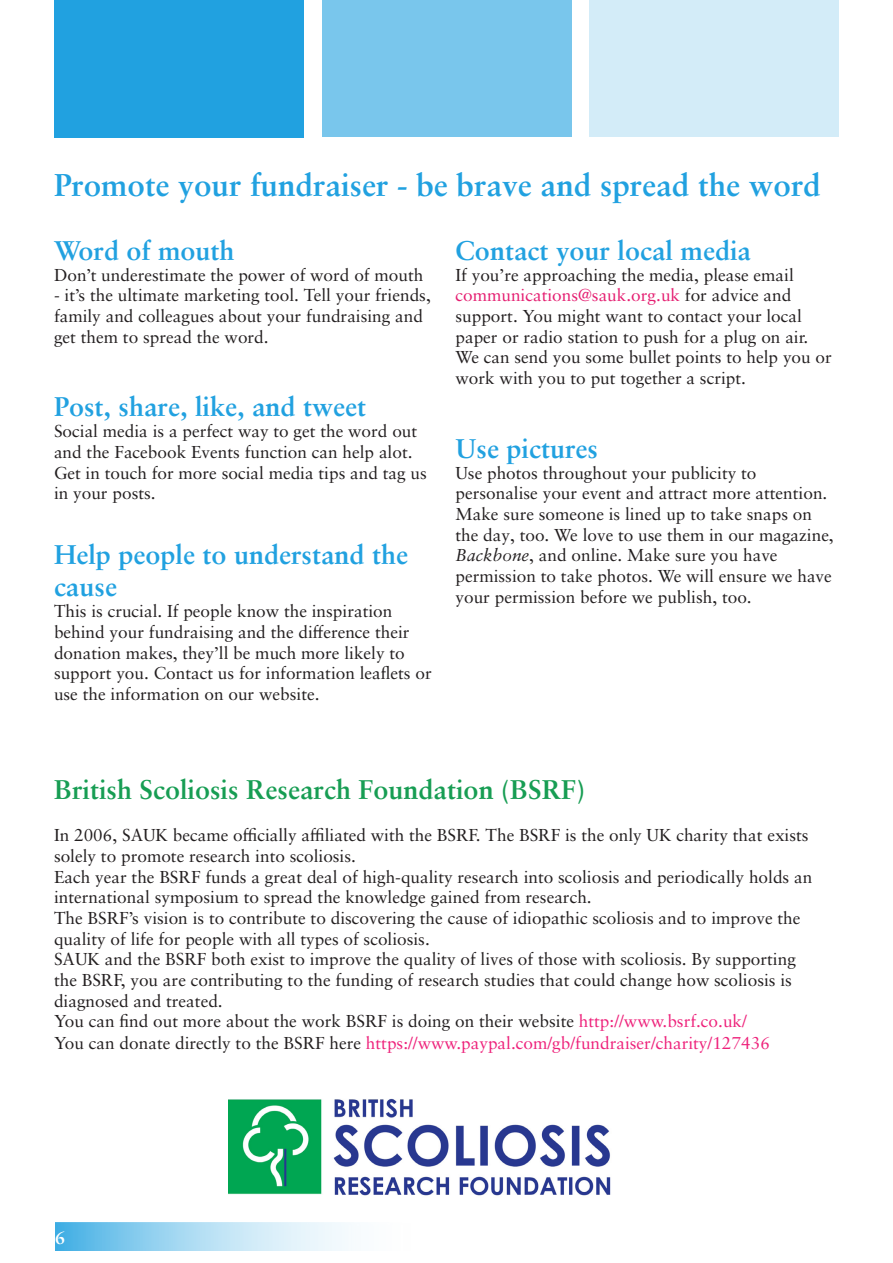
<style>
.page{position:relative;width:893px;height:1263px;background:#fff}
.page>*{position:absolute;margin:0;border:0;box-sizing:border-box;transform-origin:0 0}
.t1{font:700 31.5px "Sabon LT Pro";color:#21a1e0}
.t2{font:700 27px/32.4px "Sabon LT Pro";color:#21a1e0}
.t3{font:700 27px "Sabon LT Pro";color:#179d53}
.t4{font:700 18px "Sabon LT Pro";color:#fff}
.t5{font:17.25px/20.7px "Sabon LT Pro";color:#231f20}
.t6{font:17.25px "Sabon LT Pro";color:#ee227b}
.s1{color:#e51e71}
.s2{font-style:italic}
.s3{color:#ee227b}
.s4{color:#231f20}
</style>
<div class="page">
<svg style="left:55px;top:1222px;width:293px;height:29px;background:#abdbf2"></svg>
<img style="left:228px;top:1098px;width:383px;height:98px">
<div style="left:54px;top:0;width:250px;height:137px;background:#21a1e0"></div>
<div style="left:322px;top:0;width:249px;height:137px;background:#79c6ec"></div>
<div style="left:589px;top:0;width:250px;height:137px;background:#d3ecf8"></div>
<p class="t1" style="left:54px;top:165px;width:768px">Promote your fundraiser - be brave and spread the word</p>
<p class="t2" style="left:54px;top:233px;width:182px">Word of mouth</p>
<p class="t5" style="left:54px;top:264px;width:371px">Don’t underestimate the power of word of mouth</p>
<p class="t5" style="left:54px;top:284px;width:378px">- it’s the ultimate marketing tool. Tell your friends, family and colleagues about your fundraising and get them to spread the word.</p>
<p class="t2" style="left:54px;top:390px;width:314px">Post, share, like, and tweet</p>
<p class="t5" style="left:54px;top:420px;width:374px">Social media is a perfect way to get the word out and the Facebook Events function can help alot.<br>Get in touch for more social media tips and tag us in your posts.</p>
<p class="t2" style="left:54px;top:538px;width:356px">Help people to understand the cause</p>
<p class="t5" style="left:54px;top:600px;width:379px">This is crucial. If people know the inspiration behind your fundraising and the difference their donation makes, they’ll be much more likely to support you. Contact us for information leaflets or use the information on our website.</p>
<p class="t2" style="left:455px;top:233px;width:297px">Contact your local media</p>
<p class="t5" style="left:455px;top:264px;width:378px">If you’re approaching the media, please email <span class="s1">communications@sauk.org.uk</span> for advice and support. You might want to contact your local paper or radio station to push for a plug on air.<br>We can send you some bullet points to help you or work with you to put together a script.</p>
<p class="t2" style="left:455px;top:431px;width:144px">Use pictures</p>
<p class="t5" style="left:455px;top:462px;width:380px">Use photos throughout your publicity to personalise your event and attract more attention.<br>Make sure someone is lined up to take snaps on the day, too. We love to use them in our magazine, <span class="s2">Backbone</span>, and online. Make sure you have permission to take photos. We will ensure we have your permission before we publish, too.</p>
<p class="t3" style="left:54px;top:772px;width:533px">British Scoliosis Research Foundation (BSRF)</p>
<p class="t5" style="left:54px;top:824px;width:756px">In 2006, SAUK became officially affiliated with the BSRF. The BSRF is the only UK charity that exists solely to promote research into scoliosis.</p>
<p class="t5" style="left:54px;top:866px;width:760px">Each year the BSRF funds a great deal of high-quality research into scoliosis and periodically holds an international symposium to spread the knowledge gained from research.</p>
<p class="t5" style="left:54px;top:907px;width:748px">The BSRF’s vision is to contribute to discovering the cause of idiopathic scoliosis and to improve the quality of life for people with all types of scoliosis.</p>
<p class="t5" style="left:54px;top:948px;width:743px">SAUK and the BSRF both exist to improve the quality of lives of those with scoliosis. By supporting the BSRF, you are contributing to the funding of research studies that could change how scoliosis is diagnosed and treated.</p>
<p class="t5" style="left:54px;top:1011px;width:694px">You can find out more about the work BSRF is doing on their website <span class="s3">http://www.bsrf.co.uk/</span></p>
<p class="t6" style="left:54px;top:1032px;width:717px"><span class="s4">You can donate directly to the BSRF here</span> https://www.paypal.com/gb/fundraiser/charity/127436</p>
<p class="t4" style="left:55px;top:1226px;width:12px">6</p>
</div>
